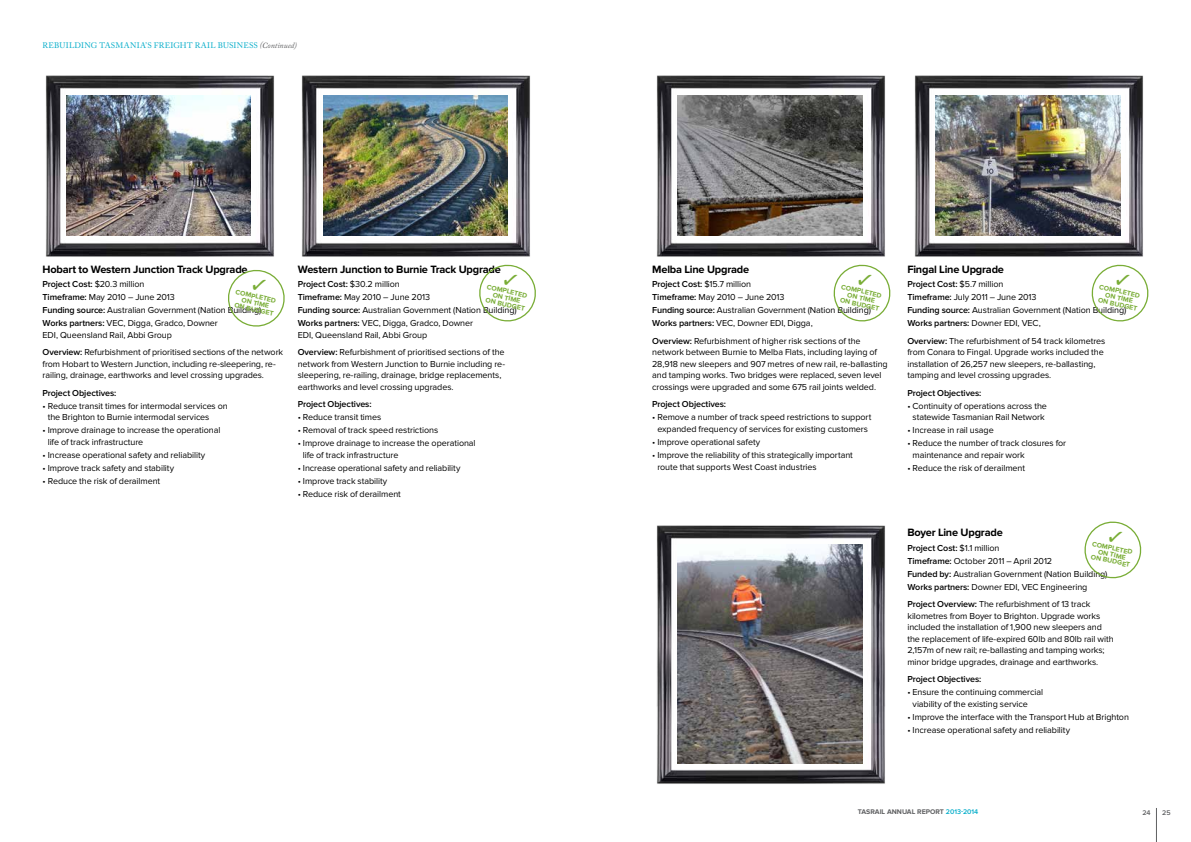
<style>
.page{position:relative;width:1191px;height:842px;background:#fff}
.page>*{position:absolute;margin:0;border:0;box-sizing:border-box;transform-origin:0 0}
.t1{font:700 11px "Proxima Nova";letter-spacing:-.02em;color:#000}
.t2{font:9px/11.6px "Proxima Nova";letter-spacing:-.01em;color:#000}
.t3{font:600 9px "Proxima Nova";letter-spacing:-.01em;color:#000}
.t4{font:8px "Adobe Caslon Pro";letter-spacing:.03em;color:#00acc9}
.t5{font:700 7px "Proxima Nova";color:#5f6062}
.t6{font:600 7px "Proxima Nova";color:#5f6062}
.t7{font:700 6.9px/6.5px "Proxima Nova";color:#79ad36;text-align:center}
.s1{font-style:italic;color:#5f6062}
.s2{font-weight:600}
.s3{font-weight:600;color:#00acc9}
</style>
<div class="page">
<img style="left:45px;top:75px;width:229px;height:182px">
<img style="left:301px;top:75px;width:229px;height:182px">
<img style="left:67px;top:95px;width:184px;height:141px">
<img style="left:323px;top:95px;width:184px;height:141px">
<img style="left:656px;top:75px;width:229px;height:182px">
<img style="left:656px;top:525px;width:229px;height:118px">
<img style="left:656px;top:643px;width:230px;height:141px">
<img style="left:914px;top:75px;width:229px;height:182px">
<img style="left:677px;top:95px;width:185px;height:141px">
<img style="left:677px;top:545px;width:185px;height:218px">
<img style="left:935px;top:95px;width:185px;height:141px">
<hr style="left:1156px;top:808px;width:1px;height:34px;background:#5f6062">
<svg style="left:479px;top:264px;width:57px;height:58px"></svg>
<svg style="left:228px;top:269px;width:57px;height:58px"></svg>
<svg style="left:833px;top:264px;width:58px;height:58px"></svg>
<svg style="left:1091px;top:264px;width:58px;height:58px"></svg>
<svg style="left:1084px;top:521px;width:58px;height:58px"></svg>
<p class="t4" style="left:43px;top:41px;width:256px">REBUILDING TASMANIA’S FREIGHT RAIL BUSINESS <span class="s1">(Continued)</span></p>
<p class="t1" style="left:43px;top:263px;width:207px">Hobart to Western Junction Track Upgrade</p>
<p class="t2" style="left:43px;top:278px;width:220px;line-height:13px"><span class="s2">Project Cost:</span> $20.3 million<br><span class="s2">Timeframe:</span> May 2010 – June 2013<br><span class="s2">Funding source:</span> Australian Government (Nation Building)<br><span class="s2">Works partners:</span> VEC, Digga, Gradco, Downer</p>
<p class="t2" style="left:43px;top:326px;width:242px;line-height:17.3px">EDI, Queensland Rail, Abbi Group<br><span class="s2">Overview:</span> Refurbishment of prioritised sections of the network</p>
<p class="t2" style="left:43px;top:358px;width:235px">from Hobart to Western Junction, including re-sleepering, re&shy;railing, drainage, earthworks and level crossing upgrades.</p>
<p class="t3" style="left:43px;top:388px;width:75px">Project Objectives:</p>
<p class="t2" style="left:48px;top:400px;width:182px;text-indent:-5px">• Reduce transit times for intermodal services on the Brighton to Burnie intermodal services</p>
<p class="t2" style="left:48px;top:425px;width:174px;text-indent:-5px">• Improve drainage to increase the operational life of track infrastructure</p>
<p class="t2" style="left:43px;top:449px;width:164px">• Increase operational safety and reliability</p>
<p class="t2" style="left:43px;top:462px;width:133px">• Improve track safety and stability</p>
<p class="t2" style="left:43px;top:475px;width:119px">• Reduce the risk of derailment</p>
<p class="t7" style="left:236px;top:289px;width:43px;rotate:12deg">COMPLETED<br>ON TIME<br>ON BUDGET</p>
<p class="t1" style="left:298px;top:263px;width:205px">Western Junction to Burnie Track Upgrade</p>
<p class="t2" style="left:298px;top:278px;width:220px;line-height:13px"><span class="s2">Project Cost:</span> $30.2 million<br><span class="s2">Timeframe:</span> May 2010 – June 2013<br><span class="s2">Funding source:</span> Australian Government (Nation Building)<br><span class="s2">Works partners:</span> VEC, Digga, Gradco, Downer</p>
<p class="t2" style="left:298px;top:326px;width:208px;line-height:17.3px">EDI, Queensland Rail, Abbi Group<br><span class="s2">Overview:</span> Refurbishment of prioritised sections of the</p>
<p class="t2" style="left:298px;top:358px;width:209px">network from Western Junction to Burnie including re&shy;sleepering, re-railing, drainage, bridge replacements, earthworks and level crossing upgrades.</p>
<p class="t3" style="left:298px;top:399px;width:75px">Project Objectives:</p>
<p class="t2" style="left:298px;top:412px;width:85px">• Reduce transit times</p>
<p class="t2" style="left:298px;top:425px;width:142px">• Removal of track speed restrictions</p>
<p class="t2" style="left:303px;top:438px;width:174px;text-indent:-5px">• Improve drainage to increase the operational life of track infrastructure</p>
<p class="t2" style="left:298px;top:462px;width:164px">• Increase operational safety and reliability</p>
<p class="t2" style="left:298px;top:475px;width:91px">• Improve track stability</p>
<p class="t2" style="left:298px;top:488px;width:105px">• Reduce risk of derailment</p>
<p class="t7" style="left:487px;top:284px;width:43px;rotate:12deg">COMPLETED<br>ON TIME<br>ON BUDGET</p>
<p class="t1" style="left:652px;top:263px;width:98px">Melba Line Upgrade</p>
<p class="t2" style="left:652px;top:278px;width:220px;line-height:13px"><span class="s2">Project Cost:</span> $15.7 million<br><span class="s2">Timeframe:</span> May 2010 – June 2013<br><span class="s2">Funding source:</span> Australian Government (Nation Building)<br><span class="s2">Works partners:</span> VEC, Downer EDI, Digga,</p>
<p class="t2" style="left:652px;top:335px;width:237px"><span class="s2">Overview:</span> Refurbishment of higher risk sections of the network between Burnie to Melba Flats, including laying of 28,918 new sleepers and 907 metres of new rail, re-ballasting and tamping works. Two bridges were replaced, seven level crossings were upgraded and some 675 rail joints welded.</p>
<p class="t3" style="left:652px;top:399px;width:75px">Project Objectives:</p>
<p class="t2" style="left:652px;top:412px;width:221px;text-align:center">• Remove a number of track speed restrictions to support expanded frequency of services for existing customers</p>
<p class="t2" style="left:652px;top:436px;width:109px">• Improve operational safety</p>
<p class="t2" style="left:657px;top:449px;width:197px;text-indent:-5px">• Improve the reliability of this strategically important route that supports West Coast industries</p>
<p class="t1" style="left:907px;top:263px;width:98px">Fingal Line Upgrade</p>
<p class="t2" style="left:907px;top:278px;width:220px;line-height:13px"><span class="s2">Project Cost:</span> $5.7 million<br><span class="s2">Timeframe:</span> July 2011 – June 2013<br><span class="s2">Funding source:</span> Australian Government (Nation Building)<br><span class="s2">Works partners:</span> Downer EDI, VEC,</p>
<p class="t2" style="left:907px;top:335px;width:199px"><span class="s2">Overview:</span> The refurbishment of 54 track kilometres from Conara to Fingal. Upgrade works included the installation of 26,257 new sleepers, re-ballasting, tamping and level crossing upgrades.</p>
<p class="t3" style="left:907px;top:388px;width:75px">Project Objectives:</p>
<p class="t2" style="left:907px;top:400px;width:141px;text-align:center">• Continuity of operations across the statewide Tasmanian Rail Network</p>
<p class="t2" style="left:907px;top:425px;width:88px">• Increase in rail usage</p>
<p class="t2" style="left:912px;top:438px;width:155px;text-indent:-5px">• Reduce the number of track closures for maintenance and repair work</p>
<p class="t2" style="left:907px;top:462px;width:119px">• Reduce the risk of derailment</p>
<p class="t7" style="left:842px;top:284px;width:43px;rotate:12deg">COMPLETED<br>ON TIME<br>ON BUDGET</p>
<p class="t7" style="left:1100px;top:284px;width:43px;rotate:12deg">COMPLETED<br>ON TIME<br>ON BUDGET</p>
<p class="t1" style="left:907px;top:526px;width:97px">Boyer Line Upgrade</p>
<p class="t2" style="left:907px;top:541px;width:201px;line-height:13px"><span class="s2">Project Cost:</span> $1.1 million<br><span class="s2">Timeframe:</span> October 2011 – April 2012<br><span class="s2">Funded by:</span> Australian Government (Nation Building)<br><span class="s2">Works partners:</span> Downer EDI, VEC Engineering</p>
<p class="t2" style="left:907px;top:598px;width:208px"><span class="s2">Project Overview:</span> The refurbishment of 13 track kilometres from Boyer to Brighton. Upgrade works included the installation of 1,900 new sleepers and the replacement of life-expired 60lb and 80lb rail with 2,157m of new rail; re-ballasting and tamping works; minor bridge upgrades, drainage and earthworks.</p>
<p class="t3" style="left:907px;top:674px;width:75px">Project Objectives:</p>
<p class="t2" style="left:912px;top:687px;width:132px;text-indent:-5px">• Ensure the continuing commercial viability of the existing service</p>
<p class="t2" style="left:907px;top:711px;width:223px">• Improve the interface with the Transport Hub at Brighton</p>
<p class="t2" style="left:907px;top:724px;width:164px">• Increase operational safety and reliability</p>
<p class="t7" style="left:1092px;top:541px;width:43px;rotate:12deg">COMPLETED<br>ON TIME<br>ON BUDGET</p>
<p class="t5" style="left:858px;top:807px;width:122px">TASRAIL ANNUAL REPORT <span class="s3">2013-2014</span></p>
<p class="t6" style="left:1142px;top:809px;width:10px">24</p>
<p class="t6" style="left:1162px;top:809px;width:10px">25</p>
</div>
